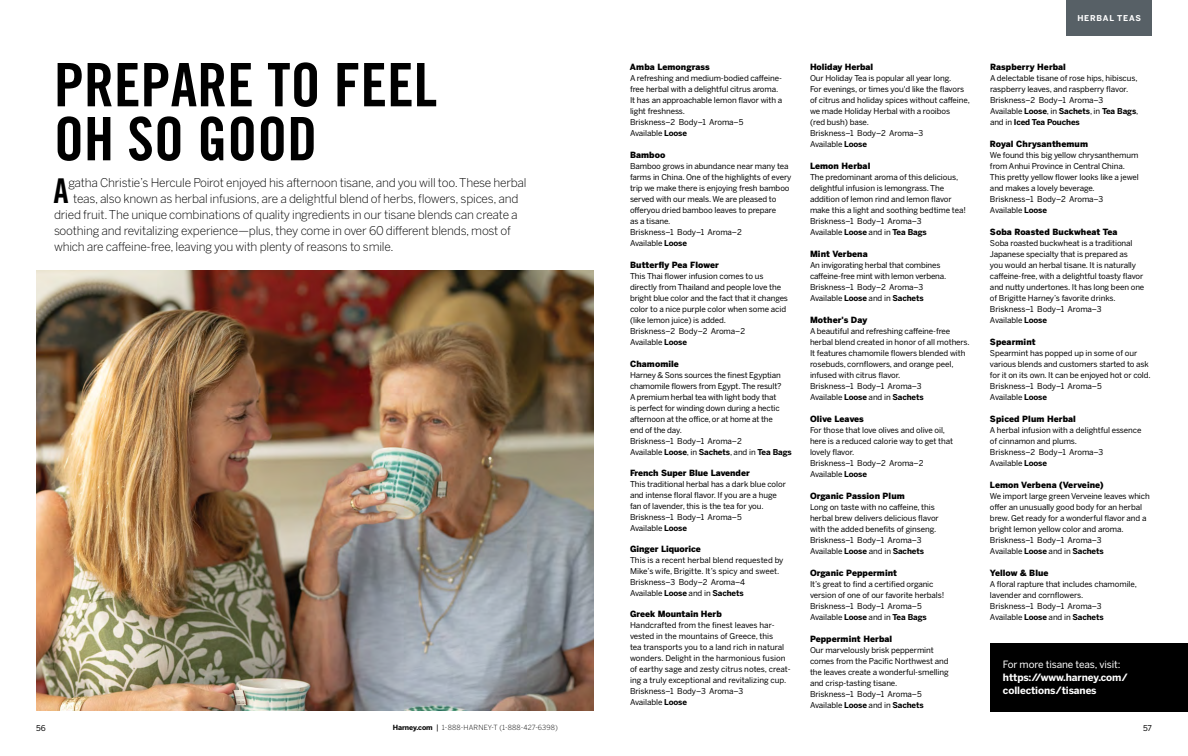
<style>
.page{position:relative;width:1188px;height:756px;background:#fff}
.page>*{position:absolute;margin:0;border:0;box-sizing:border-box;transform-origin:0 0}
.t1{font:60px/54px "Trade Gothic LT Std Bd Cn 20";color:#000}
.t2{font:34.2px "Trade Gothic LT Std Bd Cn 20";color:#000}
.t3{font:300 12px "Benton Sans";letter-spacing:-.02em;color:#000}
.t4{font:700 10px/13px "Benton Sans";letter-spacing:-.01em;color:#fff}
.t5{font:10px "Benton Sans";letter-spacing:-.01em;color:#fff}
.t6{font:900 8.5px "Benton Sans";letter-spacing:.01em;color:#000}
.t7{font:8px/11px "Benton Sans";letter-spacing:-.01em;color:#000}
.t8{font:700 8px "Benton Sans";letter-spacing:.1em;color:#fff}
.t9{font:300 7px "Benton Sans";letter-spacing:.02em;color:#000}
.s1{font-weight:700}
.s2{font-weight:400;font-size:7.5px}
</style>
<div class="page">
<img style="left:36px;top:270px;width:558px;height:441px">
<div style="left:1066px;top:0;width:86px;height:36px;background:#576066"></div>
<div style="left:990px;top:643px;width:198px;height:69px;background:#000"></div>
<h1 class="t1" style="left:54px;top:57px;width:385px">PREPARE TO FEEL<br>OH SO GOOD</h1>
<h2 class="t2" style="left:54px;top:170px;width:17px">A</h2>
<h3 class="t3" style="left:68px;top:175px;width:460px">gatha Christie’s Hercule Poirot enjoyed his afternoon tisane, and you will too. These herbal</h3>
<h3 class="t3" style="left:73px;top:191px;width:447px">teas, also known as herbal infusions, are a delightful blend of herbs, flowers, spices, and</h3>
<h3 class="t3" style="left:54px;top:207px;width:465px">dried fruit. The unique combinations of quality ingredients in our tisane blends can create a</h3>
<h3 class="t3" style="left:54px;top:223px;width:458px">soothing and revitalizing experience—plus, they come in over 60 different blends, most of</h3>
<h3 class="t3" style="left:54px;top:239px;width:341px">which are caffeine-free, leaving you with plenty of reasons to smile.</h3>
<p class="t6" style="left:630px;top:61px;width:81px">Amba Lemongrass</p>
<p class="t7" style="left:630px;top:72px;width:154px">A refreshing and medium-bodied caffeine&shy;free herbal with a delightful citrus aroma.<br>It has an approachable lemon flavor with a light freshness.<br>Briskness–2 Body–1 Aroma–5<br>Available <span class="s1">Loose</span></p>
<p class="t6" style="left:630px;top:149px;width:37px">Bamboo</p>
<p class="t7" style="left:630px;top:160px;width:163px">Bamboo grows in abundance near many tea farms in China. One of the highlights of every trip we make there is enjoying fresh bamboo served with our meals. We are pleased to offeryou dried bamboo leaves to prepare<br>as a tisane.<br>Briskness–1 Body–1 Aroma–2<br>Available <span class="s1">Loose</span></p>
<p class="t6" style="left:630px;top:259px;width:90px">Butterfly Pea Flower</p>
<p class="t7" style="left:630px;top:270px;width:160px">This Thai flower infusion comes to us directly from Thailand and people love the bright blue color and the fact that it changes color to a nice purple color when some acid (like lemon juice) is added.<br>Briskness–2 Body–2 Aroma–2<br>Available <span class="s1">Loose</span></p>
<p class="t6" style="left:630px;top:358px;width:50px">Chamomile</p>
<p class="t7" style="left:630px;top:369px;width:163px">Harney &amp; Sons sources the finest Egyptian chamomile flowers from Egypt. The result?<br>A premium herbal tea with light body that<br>is perfect for winding down during a hectic afternoon at the office, or at home at the<br>end of the day.<br>Briskness–1 Body–1 Aroma–2<br>Available <span class="s1">Loose</span>, in <span class="s1">Sachets</span>, and in <span class="s1">Tea Bags</span></p>
<p class="t6" style="left:630px;top:467px;width:121px">French Super Blue Lavender</p>
<p class="t7" style="left:630px;top:478px;width:157px">This traditional herbal has a dark blue color and intense floral flavor. If you are a huge fan of lavender, this is the tea for you.<br>Briskness–1 Body–1 Aroma–5<br>Available <span class="s1">Loose</span></p>
<p class="t6" style="left:630px;top:543px;width:72px">Ginger Liquorice</p>
<p class="t7" style="left:630px;top:554px;width:155px">This is a recent herbal blend requested by Mike’s wife, Brigitte. It’s spicy and sweet.<br>Briskness–3 Body–2 Aroma–4<br>Available <span class="s1">Loose</span> and in <span class="s1">Sachets</span></p>
<p class="t6" style="left:630px;top:609px;width:93px">Greek Mountain Herb</p>
<p class="t7" style="left:630px;top:620px;width:162px">Handcrafted from the finest leaves har&shy;vested in the mountains of Greece, this<br>tea transports you to a land rich in natural wonders. Delight in the harmonious fusion of earthy sage and zesty citrus notes, creat&shy;ing a truly exceptional and revitalizing cup.<br>Briskness–1 Body–3 Aroma–3<br>Available <span class="s1">Loose</span></p>
<p class="t6" style="left:810px;top:62px;width:65px">Holiday Herbal</p>
<p class="t7" style="left:810px;top:73px;width:161px">Our Holiday Tea is popular all year long.<br>For evenings, or times you'd like the flavors of citrus and holiday spices without caffeine, we made Holiday Herbal with a rooibos<br>(red bush) base.<br>Briskness–1 Body–2 Aroma–3<br>Available <span class="s1">Loose</span></p>
<p class="t6" style="left:810px;top:161px;width:62px">Lemon Herbal</p>
<p class="t7" style="left:810px;top:172px;width:157px">The predominant aroma of this delicious, delightful infusion is lemongrass. The addition of lemon rind and lemon flavor make this a light and soothing bedtime tea!<br>Briskness–1 Body–1 Aroma–3<br>Available <span class="s1">Loose</span> and in <span class="s1">Tea Bags</span></p>
<p class="t6" style="left:810px;top:249px;width:59px">Mint Verbena</p>
<p class="t7" style="left:810px;top:260px;width:138px">An invigorating herbal that combines caffeine-free mint with lemon verbena.<br>Briskness–1 Body–2 Aroma–3<br>Available <span class="s1">Loose</span> and in <span class="s1">Sachets</span></p>
<p class="t6" style="left:810px;top:315px;width:59px">Mother's Day</p>
<p class="t7" style="left:810px;top:326px;width:161px">A beautiful and refreshing caffeine-free herbal blend created in honor of all mothers.<br>It features chamomile flowers blended with rosebuds, cornflowers, and orange peel, infused with citrus flavor.<br>Briskness–1 Body–1 Aroma–3<br>Available <span class="s1">Loose</span> and in <span class="s1">Sachets</span></p>
<p class="t6" style="left:810px;top:414px;width:55px">Olive Leaves</p>
<p class="t7" style="left:810px;top:425px;width:145px">For those that love olives and olive oil, here is a reduced calorie way to get that lovely flavor.<br>Briskness–1 Body–2 Aroma–2<br>Available <span class="s1">Loose</span></p>
<p class="t6" style="left:810px;top:491px;width:96px">Organic Passion Plum</p>
<p class="t7" style="left:810px;top:502px;width:130px">Long on taste with no caffeine, this herbal brew delivers delicious flavor with the added benefits of ginseng.<br>Briskness–1 Body–1 Aroma–3<br>Available <span class="s1">Loose</span> and in <span class="s1">Sachets</span></p>
<p class="t6" style="left:810px;top:568px;width:89px">Organic Peppermint</p>
<p class="t7" style="left:810px;top:579px;width:136px">It’s great to find a certified organic version of one of our favorite herbals!<br>Briskness–1 Body–1 Aroma–5<br>Available <span class="s1">Loose</span> and in <span class="s1">Tea Bags</span></p>
<p class="t6" style="left:810px;top:634px;width:84px">Peppermint Herbal</p>
<p class="t7" style="left:810px;top:645px;width:140px">Our marvelously brisk peppermint comes from the Pacific Northwest and the leaves create a wonderful-smelling and crisp-tasting tisane.<br>Briskness–1 Body–1 Aroma–5<br>Available <span class="s1">Loose</span> and in <span class="s1">Sachets</span></p>
<p class="t8" style="left:1077px;top:13px;width:65px">HERBAL TEAS</p>
<p class="t6" style="left:990px;top:61px;width:78px">Raspberry Herbal</p>
<p class="t7" style="left:990px;top:72px;width:150px">A delectable tisane of rose hips, hibiscus, raspberry leaves, and raspberry flavor.<br>Briskness–2 Body–1 Aroma–3<br>Available <span class="s1">Loose</span>, in <span class="s1">Sachets</span>, in <span class="s1">Tea Bags</span>, and in <span class="s1">Iced Tea Pouches</span></p>
<p class="t6" style="left:990px;top:138px;width:100px">Royal Chrysanthemum</p>
<p class="t7" style="left:990px;top:149px;width:150px">We found this big yellow chrysanthemum from Anhui Province in Central China.<br>This pretty yellow flower looks like a jewel and makes a lovely beverage.<br>Briskness–1 Body–2 Aroma–3<br>Available <span class="s1">Loose</span></p>
<p class="t6" style="left:990px;top:226px;width:129px">Soba Roasted Buckwheat Tea</p>
<p class="t7" style="left:990px;top:237px;width:156px">Soba roasted buckwheat is a traditional Japanese specialty that is prepared as<br>you would an herbal tisane. It is naturally caffeine-free, with a delightful toasty flavor and nutty undertones. It has long been one of Brigitte Harney’s favorite drinks.<br>Briskness–1 Body–1 Aroma–3<br>Available <span class="s1">Loose</span></p>
<p class="t6" style="left:990px;top:336px;width:47px">Spearmint</p>
<p class="t7" style="left:990px;top:347px;width:162px">Spearmint has popped up in some of our various blends and customers started to ask for it on its own. It can be enjoyed hot or cold.<br>Briskness–1 Body–1 Aroma–5<br>Available <span class="s1">Loose</span></p>
<p class="t6" style="left:990px;top:413px;width:87px">Spiced Plum Herbal</p>
<p class="t7" style="left:990px;top:424px;width:153px">A herbal infusion with a delightful essence of cinnamon and plums.<br>Briskness–2 Body–1 Aroma–3<br>Available <span class="s1">Loose</span></p>
<p class="t6" style="left:990px;top:479px;width:115px">Lemon Verbena (Verveine)</p>
<p class="t7" style="left:990px;top:490px;width:161px">We import large green Verveine leaves which offer an unusually good body for an herbal brew. Get ready for a wonderful flavor and a bright lemon yellow color and aroma.<br>Briskness–1 Body–1 Aroma–3<br>Available <span class="s1">Loose</span> and in <span class="s1">Sachets</span></p>
<p class="t6" style="left:990px;top:567px;width:60px">Yellow &amp; Blue</p>
<p class="t7" style="left:990px;top:578px;width:148px">A floral rapture that includes chamomile, lavender and cornflowers.<br>Briskness–1 Body–1 Aroma–3<br>Available <span class="s1">Loose</span> and in <span class="s1">Sachets</span></p>
<p class="t5" style="left:1003px;top:658px;width:119px">For more tisane teas, visit:</p>
<p class="t4" style="left:1003px;top:670px;width:126px">https://www.harney.com/ collections/tisanes</p>
<p class="t7" style="left:36px;top:722px;width:11px">56</p>
<p class="t7" style="left:1143px;top:722px;width:10px">57</p>
<p class="t9" style="left:393px;top:724px;width:167px"><span class="s1">Harney.com</span> <span class="s2">|</span> 1-888-HARNEY-T (1-888-427-6398)</p>
</div>
